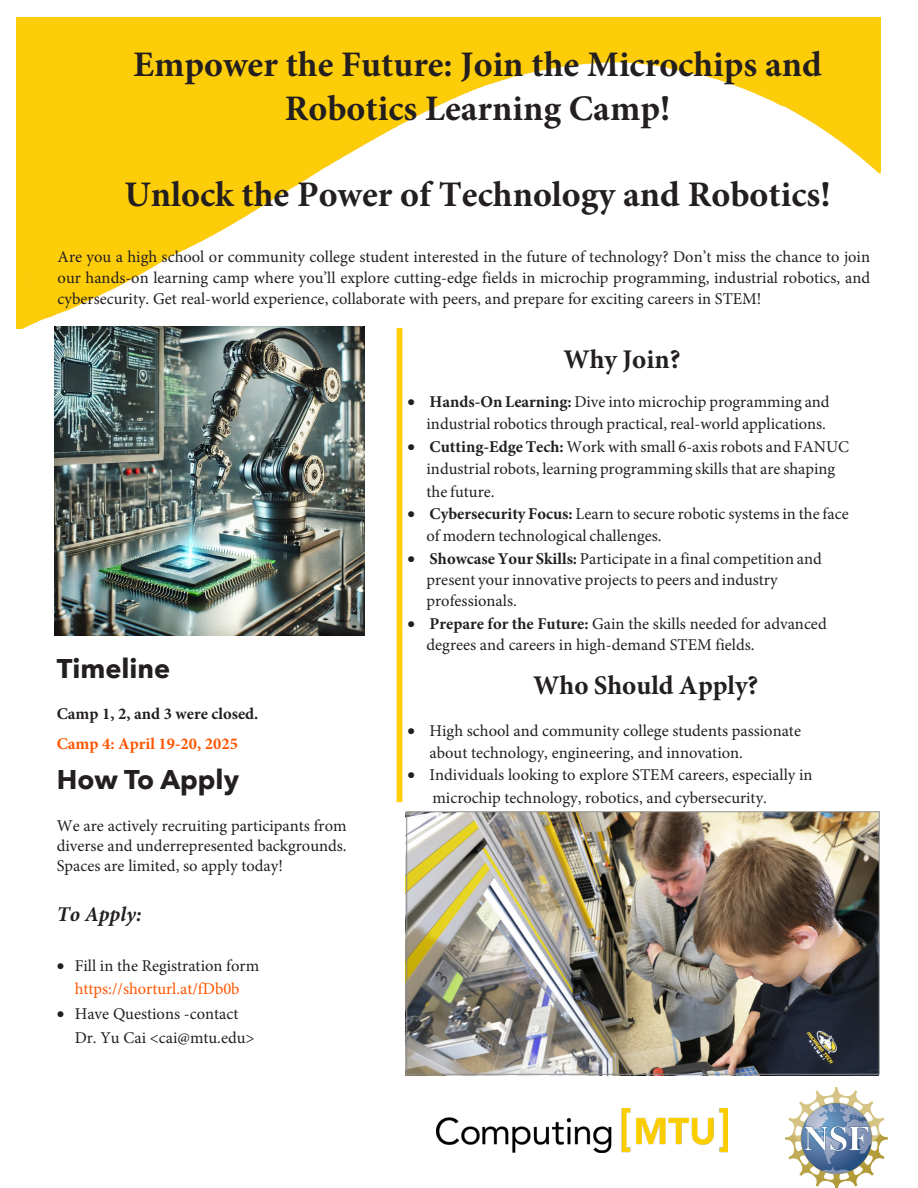
<style>
.page{position:relative;width:918px;height:1188px;background:#fff}
.page>*{position:absolute;margin:0;border:0;box-sizing:border-box;transform-origin:0 0}
.t1{font:700 36px/43.2px "Minion Pro";color:#231f20;text-align:center}
.t2{font:700 27px "Minion Pro";color:#231f20}
.t3{font:700 27px "Avenir Next";color:#231f20}
.t4{font:italic 700 21px "Minion Pro";color:#231f20}
.t5{font:16.5px/22.5px "Minion Pro";color:#231f20}
.t6{font:700 16.5px/30.5px "Minion Pro";color:#231f20}
.s1{color:#f50}
.s2{font-weight:700}
</style>
<div class="page">
<img style="left:17px;top:18px;width:864px;height:311px">
<img style="left:437px;top:1108px;width:290px;height:45px">
<div style="left:397px;top:328px;width:5px;height:474px;background:#ffcd00"></div>
<img style="left:408px;top:813px;width:470px;height:260px">
<div style="left:406px;top:811px;width:474px;height:264px;border:1px solid #8a8b8c"></div>
<img style="left:785px;top:1088px;width:102px;height:100px">
<img style="left:55px;top:326px;width:309px;height:310px">
<p class="t1" style="left:133px;top:43px;width:690px">Empower the Future: Join the Microchips and<br>Robotics Learning Camp!</p>
<p class="t1" style="left:125px;top:172px;width:708px">Unlock the Power of Technology and Robotics!</p>
<p class="t5" style="left:58px;top:247px;width:814px;line-height:21px;text-align:justify">Are you a high school or community college student interested in the future of technology? Don’t miss the chance to join our hands-on learning camp where you’ll explore cutting-edge fields in microchip programming, industrial robotics, and cybersecurity. Get real-world experience, collaborate with peers, and prepare for exciting careers in STEM!</p>
<p class="t3" style="left:57px;top:645px;width:115px">Timeline</p>
<p class="t6" style="left:57px;top:698px;width:203px">Camp 1, 2, and 3 were closed.<br><span class="s1">Camp 4: April 19-20, 2025</span></p>
<p class="t3" style="left:57px;top:757px;width:184px">How To Apply</p>
<p class="t5" style="left:57px;top:816px;width:291px;line-height:19.8px;text-align:justify">We are actively recruiting participants from diverse and underrepresented backgrounds.<br>Spaces are limited, so apply today!</p>
<p class="t4" style="left:57px;top:900px;width:86px">To Apply:</p>
<p class="t5" style="left:57px;top:955px;width:204px;text-align:center">• Fill in the Registration form <span class="s1">https://shorturl.at/fDb0b</span></p>
<p class="t5" style="left:75px;top:1001px;width:181px;line-height:24.3px;text-indent:-18px">• Have Questions -contact<br>Dr. Yu Cai &lt;cai@mtu.edu&gt;</p>
<p class="t2" style="left:563px;top:340px;width:119px">Why Join?</p>
<p class="t5" style="left:408px;top:390px;width:424px;text-align:right">• <span class="s2">Hands-On Learning:</span> Dive into microchip programming and industrial robotics through practical, real-world applications.</p>
<p class="t5" style="left:427px;top:435px;width:424px;text-indent:-19px">• <span class="s2">Cutting-Edge Tech:</span> Work with small 6-axis robots and FANUC industrial robots, learning programming skills that are shaping the future.</p>
<p class="t5" style="left:427px;top:502px;width:424px;text-indent:-19px">• <span class="s2">Cybersecurity Focus:</span> Learn to secure robotic systems in the face of modern technological challenges.</p>
<p class="t5" style="left:427px;top:548px;width:397px;line-height:21.3px;text-indent:-19px">• <span class="s2">Showcase Your Skills:</span> Participate in a final competition and present your innovative projects to peers and industry professionals.</p>
<p class="t5" style="left:427px;top:613px;width:402px;line-height:21.3px;text-indent:-19px">• <span class="s2">Prepare for the Future:</span> Gain the skills needed for advanced degrees and careers in high-demand STEM fields.</p>
<h2 class="t2" style="left:533px;top:666px;width:227px">Who Should Apply?</h2>
<p class="t5" style="left:430px;top:721px;width:373px;line-height:21.3px;text-indent:-22px">• High school and community college students passionate about technology, engineering, and innovation.</p>
<p class="t5" style="left:432px;top:764px;width:382px;text-indent:-25px">• Individuals looking to explore STEM careers, especially in microchip technology, robotics, and cybersecurity.</p>
</div>
